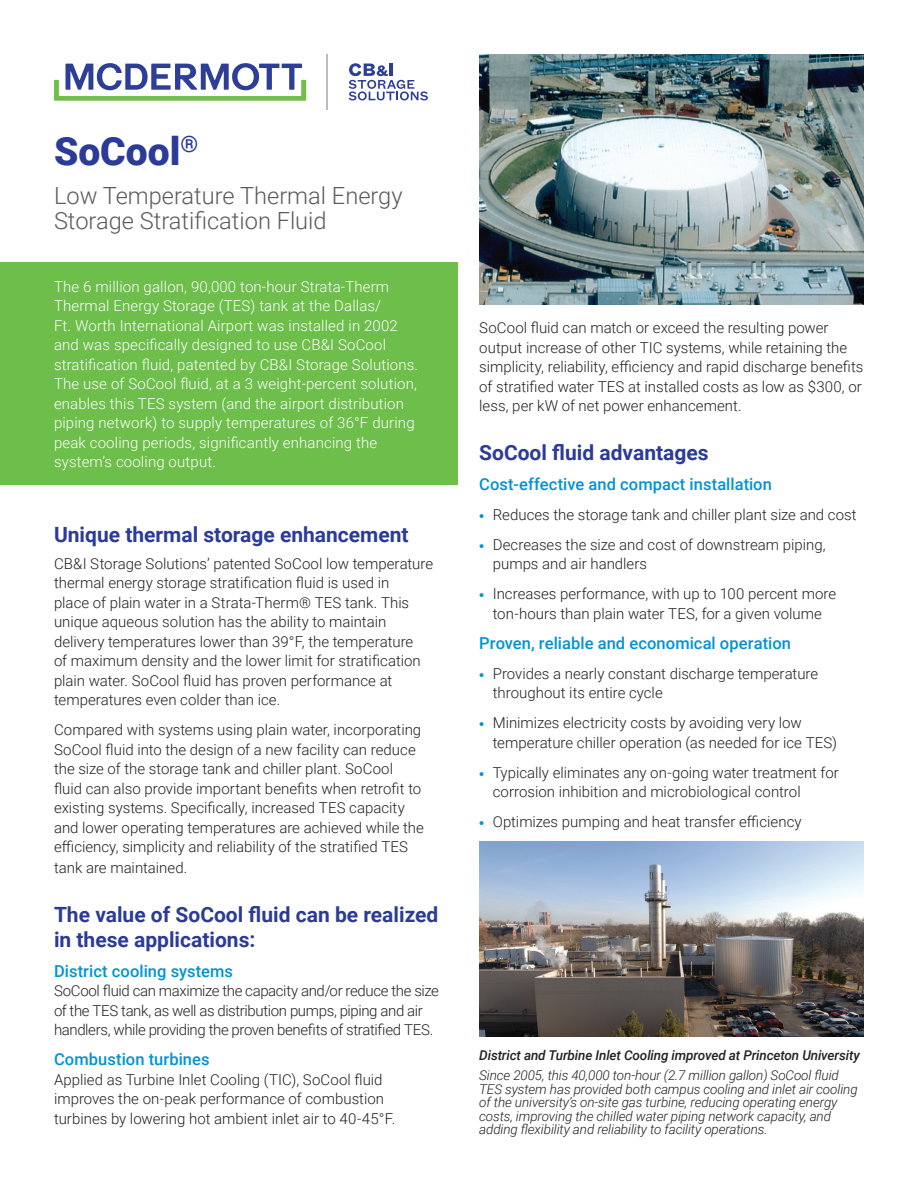
<style>
.page{position:relative;width:918px;height:1188px;background:#fff}
.page>*{position:absolute;margin:0;border:0;box-sizing:border-box;transform-origin:0 0}
.MC_Title{font:900 39px "Roboto";color:#2b3b97}
.MC_Subtitle{font:300 23.7px/25.5px "Roboto";color:#5a5a5d}
.MC-B_Heading1{font:700 21px/25.2px "Roboto";color:#2b3b97}
.MC_BodyTxt{font:500 16.5px "Roboto";letter-spacing:.005em;color:#0093d5}
.MC_BodyTxt-2{font:300 15px/19.5px "Roboto";color:#231f20}
.MC_Subtitle-2{font:300 15px/19.5px "Roboto";letter-spacing:.01em;color:#fff}
.MC_BodyTxt-3{font:300 15px/19.5px "Roboto";letter-spacing:-.025em;color:#231f20}
.MC_PhotoCaption{font:italic 300 13.5px/13.5px "Roboto";letter-spacing:-.01em;color:#231f20}
.MC_PhotoCaption-2{font:italic 500 13.5px "Roboto";letter-spacing:-.01em;color:#231f20}
.s1{font-family:"Myriad Pro";font-weight:700;color:#0093d5}
</style>
<div class="page">
<svg style="left:54px;top:63px;width:252px;height:38px"></svg>
<hr style="left:327px;top:54px;width:1px;height:56px;background:#babcbe">
<svg style="left:349px;top:63px;width:79px;height:37px"></svg>
<img style="left:479px;top:54px;width:385px;height:251px">
<img style="left:479px;top:841px;width:385px;height:196px">
<div style="left:0;top:262px;width:458px;height:223px;background:#6dbe4b"></div>
<p class="MC_Title" style="left:54px;top:124px;width:146px">SoCool<sup>®</sup></p>
<p class="MC_Subtitle" style="left:54px;top:182px;width:350px">Low Temperature Thermal Energy<br>Storage Stratification Fluid</p>
<p class="MC_Subtitle-2" style="left:54px;top:276px;width:366px">The 6 million gallon, 90,000 ton-hour Strata-Therm Thermal Energy Storage (TES) tank at the Dallas/<br>Ft. Worth International Airport was installed in 2002 and was specifically designed to use CB&amp;I SoCool stratification fluid, patented by CB&amp;I Storage Solutions.<br>The use of SoCool fluid, at a 3 weight-percent solution, enables this TES system (and the airport distribution piping network) to supply temperatures of 36°F during peak cooling periods, significantly enhancing the system’s cooling output.</p>
<p class="MC-B_Heading1" style="left:54px;top:521px;width:356px">Unique thermal storage enhancement</p>
<p class="MC_BodyTxt-2" style="left:54px;top:553px;width:381px">CB&amp;I Storage Solutions’ patented SoCool low temperature thermal energy storage stratification fluid is used in<br>place of plain water in a Strata-Therm® TES tank. This unique aqueous solution has the ability to maintain delivery temperatures lower than 39°F, the temperature<br>of maximum density and the lower limit for stratification plain water. SoCool fluid has proven performance at temperatures even colder than ice.</p>
<p class="MC_BodyTxt-2" style="left:54px;top:719px;width:372px">Compared with systems using plain water, incorporating SoCool fluid into the design of a new facility can reduce the size of the storage tank and chiller plant. SoCool fluid can also provide important benefits when retrofit to existing systems. Specifically, increased TES capacity and lower operating temperatures are achieved while the efficiency, simplicity and reliability of the stratified TES</p>
<p class="MC_BodyTxt-2" style="left:54px;top:857px;width:135px">tank are maintained.</p>
<p class="MC-B_Heading1" style="left:54px;top:901px;width:386px">The value of SoCool fluid can be realized in these applications:</p>
<p class="MC_BodyTxt" style="left:54px;top:959px;width:181px">District cooling systems</p>
<p class="MC_BodyTxt-3" style="left:54px;top:981px;width:386px">SoCool fluid can maximize the capacity and/or reduce the size of the TES tank, as well as distribution pumps, piping and air handlers, while providing the proven benefits of stratified TES.</p>
<p class="MC_BodyTxt" style="left:54px;top:1048px;width:157px">Combustion turbines</p>
<p class="MC_BodyTxt-2" style="left:54px;top:1069px;width:343px">Applied as Turbine Inlet Cooling (TIC), SoCool fluid improves the on-peak performance of combustion turbines by lowering hot ambient inlet air to 40-45°F.</p>
<p class="MC_BodyTxt-2" style="left:479px;top:317px;width:386px">SoCool fluid can match or exceed the resulting power output increase of other TIC systems, while retaining the simplicity, reliability, efficiency and rapid discharge benefits of stratified water TES at installed costs as low as $300, or less, per kW of net power enhancement.</p>
<p class="MC-B_Heading1" style="left:479px;top:439px;width:231px">SoCool fluid advantages</p>
<p class="MC_BodyTxt" style="left:479px;top:472px;width:294px">Cost-effective and compact installation</p>
<p class="MC_BodyTxt-2" style="left:479px;top:504px;width:379px"><span class="s1">•</span> Reduces the storage tank and chiller plant size and cost</p>
<p class="MC_BodyTxt-2" style="left:493px;top:534px;width:335px;text-indent:-14px"><span class="s1">•</span> Decreases the size and cost of downstream piping, pumps and air handlers</p>
<p class="MC_BodyTxt-2" style="left:479px;top:583px;width:358px;text-align:center"><span class="s1">•</span> Increases performance, with up to 100 percent more ton-hours than plain water TES, for a given volume</p>
<p class="MC_BodyTxt" style="left:479px;top:631px;width:313px">Proven, reliable and economical operation</p>
<p class="MC_BodyTxt-2" style="left:493px;top:663px;width:327px;text-indent:-14px"><span class="s1">•</span> Provides a nearly constant discharge temperature throughout its entire cycle</p>
<p class="MC_BodyTxt-2" style="left:493px;top:712px;width:346px;text-indent:-14px"><span class="s1">•</span> Minimizes electricity costs by avoiding very low temperature chiller operation (as needed for ice TES)</p>
<p class="MC_BodyTxt-2" style="left:493px;top:762px;width:348px;text-indent:-14px"><span class="s1">•</span> Typically eliminates any on-going water treatment for corrosion inhibition and microbiological control</p>
<p class="MC_BodyTxt-2" style="left:479px;top:811px;width:324px"><span class="s1">•</span> Optimizes pumping and heat transfer efficiency</p>
<p class="MC_PhotoCaption-2" style="left:479px;top:1045px;width:382px">District and Turbine Inlet Cooling improved at Princeton University</p>
<p class="MC_PhotoCaption" style="left:479px;top:1068px;width:380px">Since 2005, this 40,000 ton-hour (2.7 million gallon) SoCool fluid TES system has provided both campus cooling and inlet air cooling of the university’s on-site gas turbine, reducing operating energy costs, improving the chilled water piping network capacity, and adding flexibility and reliability to facility operations.</p>
</div>
